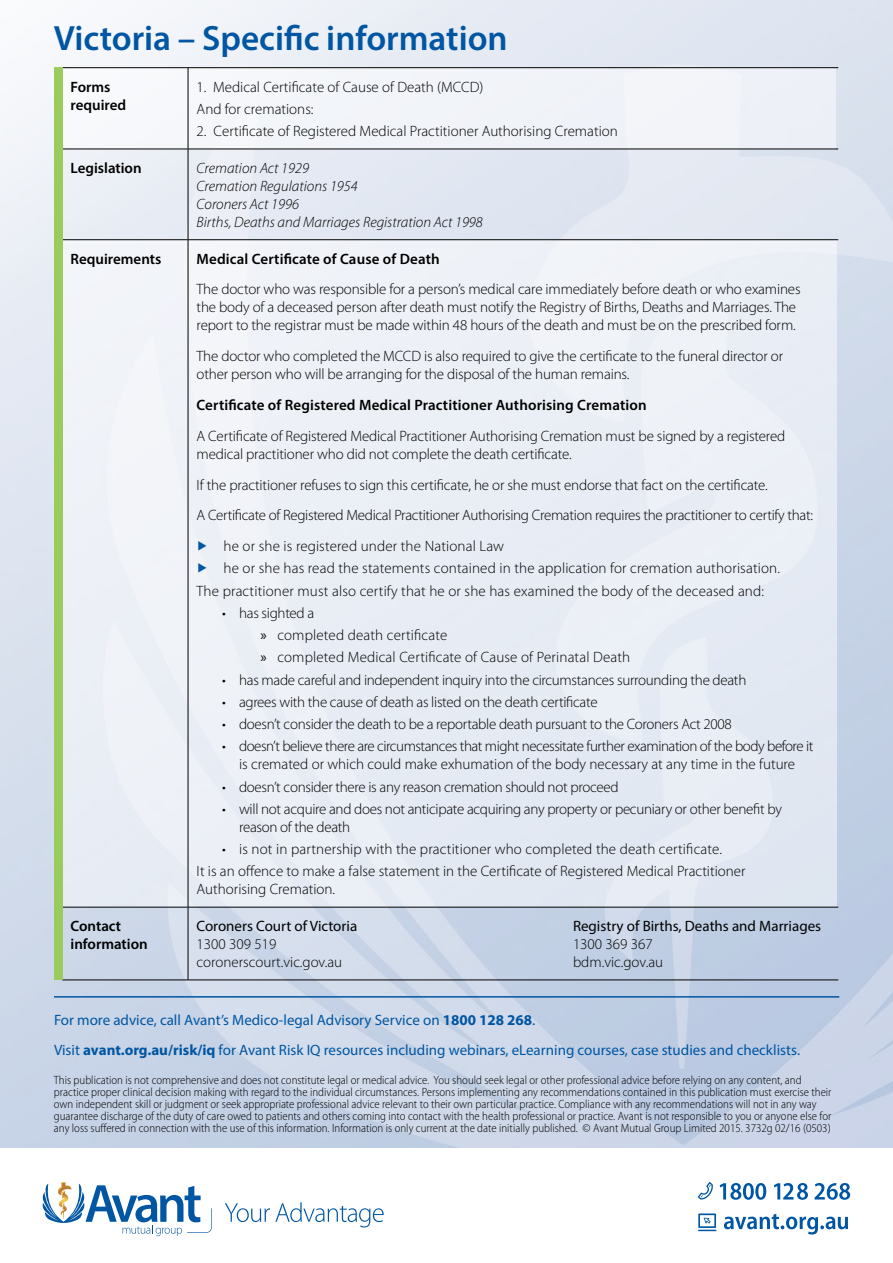
<style>
.page{position:relative;width:893px;height:1263px;background:#fff}
.page>*{position:absolute;margin:0;border:0;box-sizing:border-box;transform-origin:0 0}
.t1{font:600 35.25px "Myriad Pro";color:#0056a2}
.t2{font:300 15px/18px "Myriad Pro";letter-spacing:-.01em;color:#000}
.t3{font:300 15px/22.2px "Myriad Pro";letter-spacing:.01em;color:#000}
.t4{font:15px/30.8px "Myriad Pro";color:#0056a2}
.t5{font:300 15px/18px "Myriad Pro";letter-spacing:-.03em;color:#000;text-align:center}
.t6{font:600 15px/18px "Myriad Pro";letter-spacing:.005em;color:#000}
.t7{font:italic 300 15px/18px "Myriad Pro";color:#000}
.t8{font:15px "Myriad Pro";color:#000}
.t9{font:300 semi-condensed 12px/12px "Myriad Pro";color:#000}
.s1{color:#0056a2}
.s2{font-weight:400}
.s3{font-weight:700}
</style>
<div class="page">
<img style="left:0;top:0;width:893px;height:1148px">
<svg style="left:225px;top:1202px;width:159px;height:25px"></svg>
<svg style="left:42px;top:1182px;width:170px;height:54px"></svg>
<svg style="left:698px;top:1182px;width:15px;height:18px"></svg>
<svg style="left:720px;top:1183px;width:46px;height:17px"></svg>
<svg style="left:774px;top:1183px;width:34px;height:17px"></svg>
<svg style="left:814px;top:1183px;width:36px;height:17px"></svg>
<svg style="left:698px;top:1213px;width:18px;height:18px"></svg>
<svg style="left:724px;top:1214px;width:124px;height:20px"></svg>
<hr style="left:54px;top:996px;width:785px;height:1px;background:#0056a2">
<div style="left:62px;top:67px;width:773px;height:82px;background:#f2f4f9"></div>
<div style="left:62px;top:240px;width:775px;height:667px;background:#ebeff6"></div>
<hr style="left:188px;top:68px;width:1px;height:81px;background:#000">
<hr style="left:188px;top:149px;width:1px;height:90px;background:#000">
<hr style="left:62px;top:239px;width:126px;height:1px;background:#000">
<hr style="left:188px;top:239px;width:650px;height:1px;background:#000">
<hr style="left:188px;top:240px;width:1px;height:667px;background:#000">
<hr style="left:188px;top:907px;width:1px;height:73px;background:#000">
<hr style="left:62px;top:67px;width:126px;height:1px;background:#000">
<hr style="left:188px;top:67px;width:650px;height:1px;background:#000">
<hr style="left:62px;top:149px;width:126px;height:1px;background:#000">
<hr style="left:188px;top:149px;width:650px;height:1px;background:#000">
<hr style="left:62px;top:907px;width:126px;height:1px;background:#000">
<hr style="left:188px;top:907px;width:650px;height:1px;background:#000">
<hr style="left:62px;top:980px;width:126px;height:1px;background:#000">
<hr style="left:188px;top:980px;width:650px;height:1px;background:#000">
<div style="left:54px;top:67px;width:8px;height:913px;background:#9acc5d"></div>
<h1 class="t1" style="left:54px;top:16px;width:455px">Victoria – Specific information</h1>
<p class="t6" style="left:71px;top:77px;width:57px">Forms required</p>
<p class="t2" style="left:197px;top:76px;width:288px;line-height:22.2px">1. Medical Certificate of Cause of Death (MCCD)<br>And for cremations:</p>
<p class="t2" style="left:197px;top:122px;width:423px">2. Certificate of Registered Medical Practitioner Authorising Cremation</p>
<p class="t6" style="left:71px;top:159px;width:73px">Legislation</p>
<p class="t7" style="left:197px;top:159px;width:288px">Cremation Act 1929<br>Cremation Regulations 1954<br>Coroners Act 1996<br>Births, Deaths and Marriages Registration Act 1998</p>
<p class="t6" style="left:71px;top:249px;width:92px">Requirements</p>
<p class="t6" style="left:197px;top:249px;width:245px">Medical Certificate of Cause of Death</p>
<p class="t2" style="left:197px;top:281px;width:606px">The doctor who was responsible for a person’s medical care immediately before death or who examines the body of a deceased person after death must notify the Registry of Births, Deaths and Marriages. The report to the registrar must be made within 48 hours of the death and must be on the prescribed form.</p>
<p class="t2" style="left:197px;top:347px;width:588px">The doctor who completed the MCCD is also required to give the certificate to the funeral director or other person who will be arranging for the disposal of the human remains.</p>
<p class="t6" style="left:197px;top:396px;width:452px">Certificate of Registered Medical Practitioner Authorising Cremation</p>
<p class="t2" style="left:197px;top:427px;width:590px">A Certificate of Registered Medical Practitioner Authorising Cremation must be signed by a registered medical practitioner who did not complete the death certificate.</p>
<p class="t2" style="left:197px;top:469px;width:618px;line-height:30.8px">If the practitioner refuses to sign this certificate, he or she must endorse that fact on the certificate.<br>A Certificate of Registered Medical Practitioner Authorising Cremation requires the practitioner to certify that: <span class="s1">▶</span> he or she is registered under the National Law</p>
<p class="t3" style="left:197px;top:557px;width:585px"><span class="s1">▶</span> he or she has read the statements contained in the application for cremation authorisation.<br>The practitioner must also certify that he or she has examined the body of the deceased and:</p>
<p class="t3" style="left:260px;top:602px;width:371px;text-indent:-38px">• has sighted a<br><span class="s2">»</span> completed death certificate<br><span class="s2">»</span> completed Medical Certificate of Cause of Perinatal Death</p>
<p class="t2" style="left:222px;top:671px;width:526px">• has made careful and independent inquiry into the circumstances surrounding the death</p>
<p class="t2" style="left:222px;top:693px;width:377px">• agrees with the cause of death as listed on the death certificate</p>
<p class="t2" style="left:222px;top:715px;width:511px">• doesn’t consider the death to be a reportable death pursuant to the Coroners Act 2008</p>
<p class="t5" style="left:222px;top:737px;width:593px">• doesn’t believe there are circumstances that might necessitate further examination of the body before it is cremated or which could make exhumation of the body necessary at any time in the future</p>
<p class="t2" style="left:222px;top:778px;width:398px">• doesn’t consider there is any reason cremation should not proceed</p>
<p class="t2" style="left:239px;top:800px;width:544px;text-indent:-17px">• will not acquire and does not anticipate acquiring any property or pecuniary or other benefit by reason of the death</p>
<p class="t2" style="left:197px;top:838px;width:550px;line-height:22.2px;text-align:center">• is not in partnership with the practitioner who completed the death certificate.<br>It is an offence to make a false statement in the Certificate of Registered Medical Practitioner</p>
<p class="t2" style="left:197px;top:880px;width:140px">Authorising Cremation.</p>
<p class="t6" style="left:71px;top:916px;width:79px">Contact information</p>
<p class="t8" style="left:197px;top:917px;width:162px">Coroners Court of Victoria</p>
<p class="t8" style="left:573px;top:917px;width:250px">Registry of Births, Deaths and Marriages</p>
<p class="t2" style="left:573px;top:936px;width:92px">1300 369 367 bdm.vic.gov.au</p>
<p class="t2" style="left:197px;top:935px;width:147px">1300 309 519 coronerscourt.vic.gov.au</p>
<p class="t4" style="left:54px;top:1004px;width:748px">For more advice, call Avant’s Medico-legal Advisory Service on <span class="s3">1800 128 268</span>.<br>Visit <span class="s3">avant.org.au/risk/iq</span> for Avant Risk IQ resources including webinars, eLearning courses, case studies and checklists.</p>
<p class="t9" style="left:54px;top:1074px;width:779px">This publication is not comprehensive and does not constitute legal or medical advice. You should seek legal or other professional advice before relying on any content, and practice proper clinical decision making with regard to the individual circumstances. Persons implementing any recommendations contained in this publication must exercise their own independent skill or judgment or seek appropriate professional advice relevant to their own particular practice. Compliance with any recommendations will not in any way guarantee discharge of the duty of care owed to patients and others coming into contact with the health professional or practice. Avant is not responsible to you or anyone else for any loss suffered in connection with the use of this information. Information is only current at the date initially published. © Avant Mutual Group Limited 2015. 3732g 02/16 (0503)</p>
</div>
